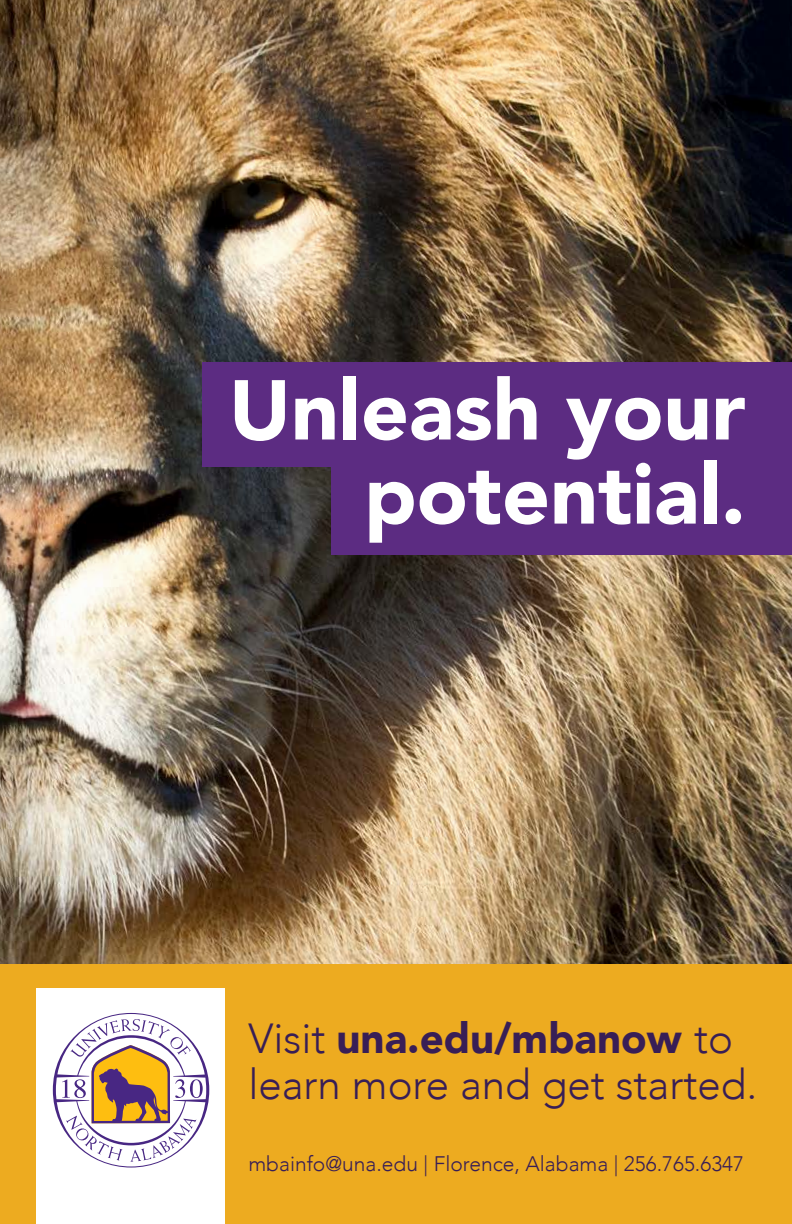
<style>
.page{position:relative;width:792px;height:1224px;background:#fff}
.page>*{position:absolute;margin:0;border:0;box-sizing:border-box;transform-origin:0 0}
.t1{font:900 83.8px/84px "Avenir";color:#fff;text-align:right}
.t2{font:300 42px/46px "Avenir";color:#381e56}
.t3{font:300 21px "Avenir";color:#381e56}
.s1{font-weight:900}
</style>
<div class="page">
<img style="left:0;top:0;width:792px;height:964px">
<div style="left:0;top:964px;width:792px;height:260px;background:#edab20"></div>
<div style="left:203px;top:362px;width:589px;height:105px;background:#5c2c82"></div>
<div style="left:331px;top:450px;width:461px;height:105px;background:#5c2c82"></div>
<div style="left:36px;top:989px;width:189px;height:235px;background:#fff"></div>
<svg style="left:53px;top:1013px;width:156px;height:155px"></svg>
<p class="t1" style="left:229px;top:366px;width:518px">Unleash your potential.</p>
<p class="t2" style="left:248px;top:1016px;width:510px">Visit <span class="s1">una.edu/mbanow</span> to learn more and get started.</p>
<p class="t3" style="left:248px;top:1152px;width:497px">mbainfo@una.edu | Florence, Alabama | 256.765.6347</p>
</div>
